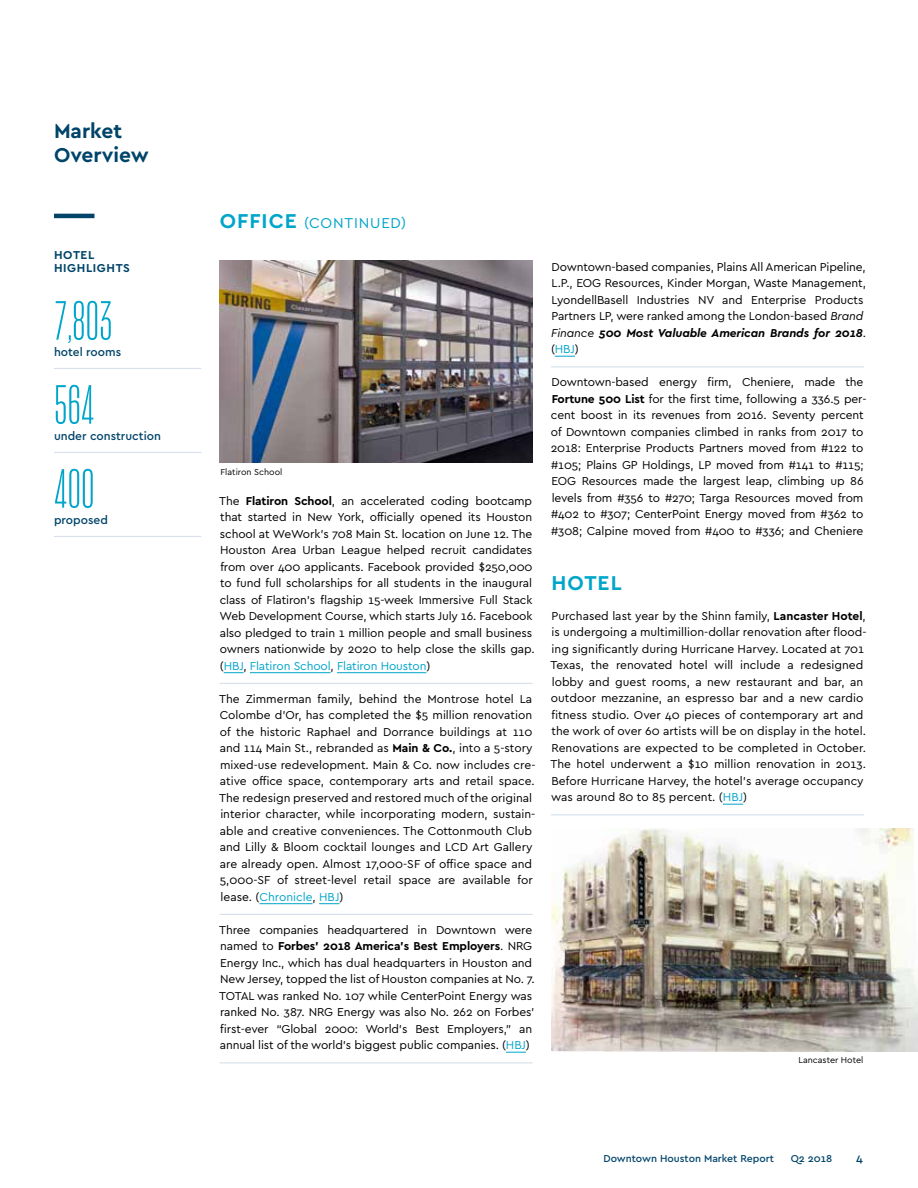
<style>
.page{position:relative;width:918px;height:1188px;background:#fff}
.page>*{position:absolute;margin:0;border:0;box-sizing:border-box;transform-origin:0 0}
.t1{font:54px "Action Cond Light Grade 2";color:#00a5ca}
.t2{font:700 21px/24px "Cera";color:#00446a}
.t3{font:700 21px "Cera";letter-spacing:.045em;color:#00a5ca}
.t4{font:15px "Cera";letter-spacing:.055em;color:#00a5ca}
.t5{font:12px/16.5px "Cera";letter-spacing:-.01em;color:#000}
.t6{font:500 12px "Cera";color:#00446a}
.t7{font:700 12px/13.5px "Cera";letter-spacing:.05em;color:#00446a}
.t8{font:500 10.5px "Cera";color:#00446a}
.t9{font:9px "Cera";color:#000}
.s1{font-weight:700}
.s2{color:#00a5ca}
.s3{font-style:italic}
.s4{font-weight:700;font-style:italic}
</style>
<div class="page">
<hr style="left:54px;top:214px;width:40px;height:4px;background:#00446a">
<hr style="left:551px;top:815px;width:313px;height:1px;background:#cfdce8">
<svg style="left:723px;top:804px;width:20px;height:1px"></svg>
<hr style="left:54px;top:368px;width:148px;height:1px;background:#d3deea">
<hr style="left:54px;top:452px;width:148px;height:1px;background:#d3deea">
<hr style="left:54px;top:536px;width:148px;height:1px;background:#d3deea">
<hr style="left:220px;top:683px;width:313px;height:1px;background:#cfdce8">
<svg style="left:224px;top:672px;width:20px;height:1px"></svg>
<hr style="left:250px;top:672px;width:81px;height:1px;background:#00a5ca">
<hr style="left:337px;top:672px;width:89px;height:1px;background:#00a5ca">
<hr style="left:220px;top:914px;width:313px;height:1px;background:#cfdce8">
<hr style="left:259px;top:903px;width:54px;height:1px;background:#00a5ca">
<svg style="left:319px;top:903px;width:21px;height:1px"></svg>
<hr style="left:220px;top:1063px;width:313px;height:1px;background:#cfdce8">
<svg style="left:506px;top:1052px;width:20px;height:1px"></svg>
<img style="left:220px;top:261px;width:313px;height:202px">
<img style="left:551px;top:829px;width:367px;height:222px">
<hr style="left:551px;top:367px;width:313px;height:1px;background:#cfdce8">
<svg style="left:555px;top:356px;width:20px;height:1px"></svg>
<h2 class="t2" style="left:54px;top:118px;width:96px">Market<br>Overview</h2>
<p class="t7" style="left:54px;top:247px;width:76px">HOTEL<br>HIGHLIGHTS</p>
<h1 class="t1" style="left:54px;top:293px;width:60px">7,803</h1>
<p class="t6" style="left:54px;top:344px;width:69px">hotel rooms</p>
<h1 class="t1" style="left:54px;top:377px;width:42px">564</h1>
<p class="t6" style="left:54px;top:428px;width:108px">under construction</p>
<h1 class="t1" style="left:54px;top:461px;width:42px">400</h1>
<p class="t6" style="left:54px;top:512px;width:56px">proposed</p>
<h2 class="t3" style="left:220px;top:207px;width:54px">office</h2>
<p class="t4" style="left:304px;top:213px;width:104px">(continued)</p>
<p class="t9" style="left:221px;top:466px;width:63px">Flatiron School</p>
<p class="t5" style="left:219px;top:492px;width:317px">The <span class="s1">Flatiron School</span>, an accelerated coding bootcamp that started in New York, officially opened its Houston school at WeWork’s 708 Main St. location on June 12. The Houston Area U rban League helped recruit candidates from over 400 applicants. Facebook provided $250,000 to fund full scholarships for all students in the inaugural class of Flatiron’s flagship 15-week I mmersive Full Stack Web Development Course, which starts July 16. Facebook also pledged to train 1 million people and small business owners nationwide by 2020 to help close the skills gap. (<span class="s2">HBJ</span>, <span class="s2">Flatiron School</span>, <span class="s2">Flatiron Houston</span>)</p>
<p class="t5" style="left:219px;top:690px;width:318px">The Zimmerman family, behind the Montrose hotel La Colombe d’Or, has completed the $5 million renovation of the historic Raphael and Dorrance buildings at 110 and 114 Main St., rebranded as <span class="s1">Main &amp; Co.</span>, into a 5-story mixed-use redevelopment. Main &amp; Co. now includes cre&shy;ative office space, contemporary arts and retail space.<br>The redesign preserved and restored much of the original interior character, while incorporating modern, sustain&shy;able and creative conveniences. The Cottonmouth Club and Lilly &amp; Bloom cocktail lounges and LCD Art Gallery are already open. Almost 17,000-SF of office space and 5,000-SF of street-level retail space are available for lease. (<span class="s2">Chronicle</span>, <span class="s2">HBJ</span>)</p>
<p class="t5" style="left:219px;top:921px;width:317px">Three companies headquartered in Downtown were named to <span class="s1">Forbes’ 2018 America’s Best Employers</span>. N RG Energy I nc., which has dual headquarters in Houston and New Jersey, topped the list of Houston companies at No. 7.<br>TOTAL was ranked No. 107 while CenterPoint Energy was ranked No. 387. N RG Energy was also No. 262 on Forbes’ first-ever “Global 2000: World’s Best Employers,” an annual list of the world’s biggest public companies. (<span class="s2">HBJ</span>)</p>
<p class="t5" style="left:551px;top:258px;width:316px">Downtown-based companies, Plains All American Pipeline, L.P., EOG Resources, Kinder Morgan, Waste Management, LyondellBasell I ndustries NV and Enterprise Products Partners LP, were ranked among the London-based <span class="s3">Brand Finance</span> <span class="s4">500 Most Valuable American Brands for 2018</span>. (<span class="s2">HBJ</span>)</p>
<p class="t5" style="left:551px;top:373px;width:317px">Downtown-based energy firm, Cheniere, made the <span class="s1">Fortune 500 List</span> for the first time, following a 336.5 per&shy;cent boost in its revenues from 2016. Seventy percent of Downtown companies climbed in ranks from 2017 to 2018: Enterprise Products Partners moved from #122 to #105; Plains GP Holdings, LP moved from #141 to #115; EOG Resources made the largest leap, climbing up 86 levels from #356 to #270; Targa Resources moved from #402 to #307; CenterPoint Energy moved from #362 to #308; Calpine moved from #400 to #336; and Cheniere</p>
<h2 class="t3" style="left:551px;top:569px;width:72px">HOTEL</h2>
<p class="t5" style="left:550px;top:607px;width:318px">Purchased last year by the Shinn family, <span class="s1">Lancaster Hotel</span>, is undergoing a multimillion-dollar renovation after flood&shy;ing significantly during Hurricane Harvey. Located at 701<br>Texas, the renovated hotel will include a redesigned lobby and guest rooms, a new restaurant and bar, an outdoor mezzanine, an espresso bar and a new cardio fitness studio. Over 40 pieces of contemporary art and the work of over 60 artists will be on display in the hotel.<br>Renovations are expected to be completed in October.<br>The hotel underwent a $10 million renovation in 2013.<br>Before Hurricane Harvey, the hotel’s average occupancy was around 80 to 85 percent. (<span class="s2">HBJ</span>)</p>
<p class="t9" style="left:799px;top:1054px;width:66px">Lancaster Hotel</p>
<p class="t8" style="left:603px;top:1151px;width:172px">Downtown Houston Market Report</p>
<p class="t8" style="left:791px;top:1151px;width:43px">Q2 2018</p>
<p class="t6" style="left:856px;top:1150px;width:8px">4</p>
</div>
